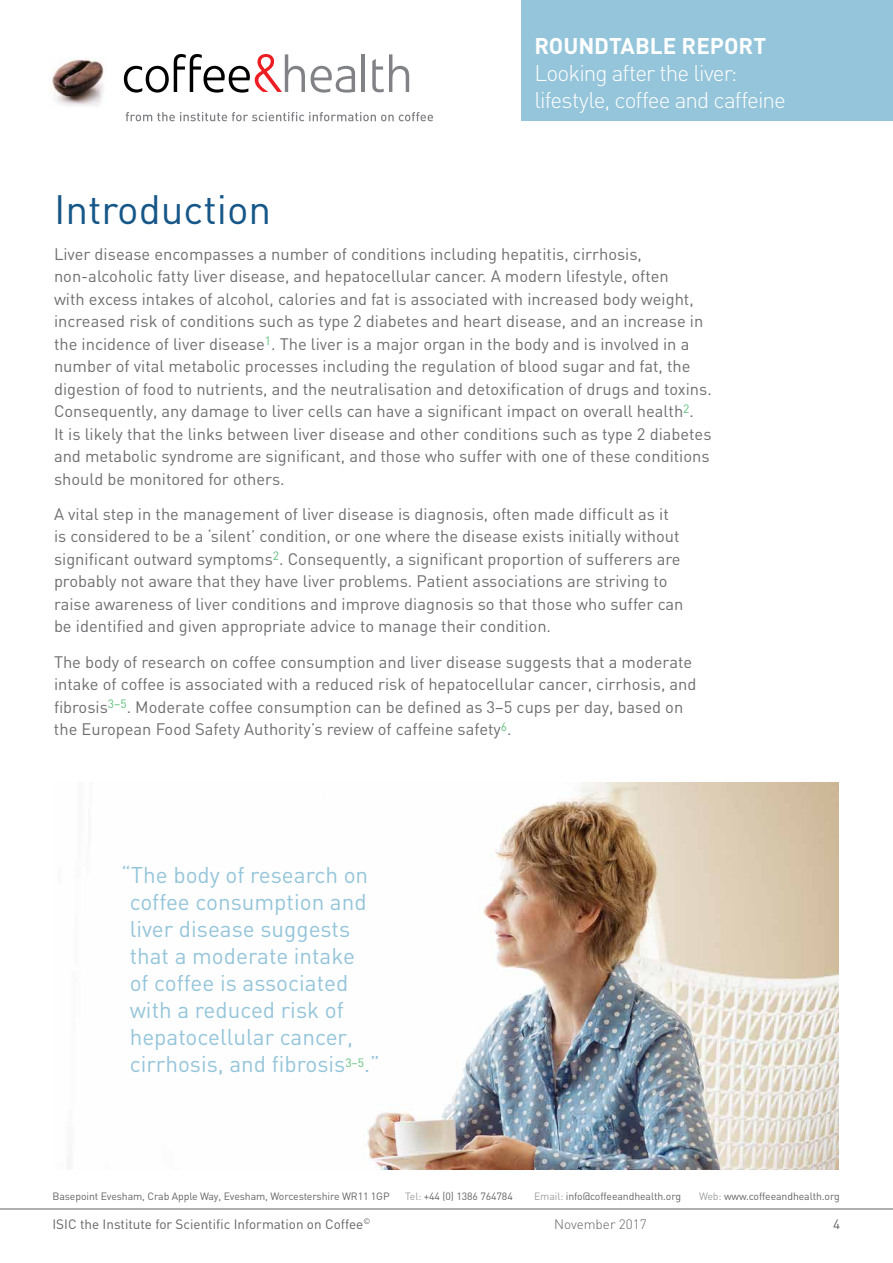
<style>
.page{position:relative;width:893px;height:1263px;background:#fff}
.page>*{position:absolute;margin:0;border:0;box-sizing:border-box;transform-origin:0 0}
.t1{font:40.5px "DIN";color:#165788}
.t2{font:22.5px/27px "DIN";color:#95c5da}
.t3{font:300 22.5px/27px "DIN";letter-spacing:-.04em;color:#fff}
.t4{font:700 22.5px "DIN";letter-spacing:-.005em;color:#fff}
.t5{font:16.5px/22.5px "DIN";color:#6d6e71}
.t6{font:13.5px "DIN";color:#636466}
.t7{font:300 13.5px "DIN";color:#636466}
.t8{font:10.5px "DIN";letter-spacing:-.01em;color:#636466}
.s1{color:#9d9fa2}
</style>
<div class="page">
<hr style="left:0;top:1209px;width:893px;height:1px;background:#636466">
<div style="left:522px;top:0;width:371px;height:121px;background:#95c5da"></div>
<svg style="left:124px;top:54px;width:181px;height:39px"></svg>
<svg style="left:311px;top:66px;width:44px;height:27px"></svg>
<hr style="left:362px;top:54px;width:3px;height:38px;background:#808285">
<svg style="left:372px;top:54px;width:37px;height:38px"></svg>
<img style="left:50px;top:58px;width:54px;height:48px">
<svg style="left:126px;top:112px;width:307px;height:9px"></svg>
<img style="left:367px;top:782px;width:472px;height:387px">
<h2 class="t4" style="left:534px;top:31px;width:233px">ROUNDTABLE REPORT</h2>
<h2 class="t3" style="left:534px;top:59px;width:253px">Looking after the liver: lifestyle, coffee and caffeine</h2>
<h1 class="t1" style="left:54px;top:184px;width:219px">Introduction</h1>
<p class="t5" style="left:54px;top:242px;width:659px">Liver disease encompasses a number of conditions including hepatitis, cirrhosis, non-alcoholic fatty liver disease, and hepatocellular cancer. A modern lifestyle, often<br>with excess intakes of alcohol, calories and fat is associated with increased body weight, increased risk of conditions such as type 2 diabetes and heart disease, and an increase in the incidence of liver disease<sup>1</sup>. The liver is a major organ in the body and is involved in a number of vital metabolic processes including the regulation of blood sugar and fat, the digestion of food to nutrients, and the neutralisation and detoxification of drugs and toxins.<br>Consequently, any damage to liver cells can have a significant impact on overall health<sup>2</sup>.<br>It is likely that the links between liver disease and other conditions such as type 2 diabetes and metabolic syndrome are significant, and those who suffer with one of these conditions should be monitored for others.</p>
<p class="t5" style="left:54px;top:502px;width:631px">A vital step in the management of liver disease is diagnosis, often made difficult as it is considered to be a ‘silent’ condition, or one where the disease exists initially without significant outward symptoms<sup>2</sup>. Consequently, a significant proportion of sufferers are probably not aware that they have liver problems. Patient associations are striving to raise awareness of liver conditions and improve diagnosis so that those who suffer can be identified and given appropriate advice to manage their condition.</p>
<p class="t5" style="left:54px;top:650px;width:644px">The body of research on coffee consumption and liver disease suggests that a moderate intake of coffee is associated with a reduced risk of hepatocellular cancer, cirrhosis, and fibrosis<sup>3–5</sup>. Moderate coffee consumption can be defined as 3–5 cups per day, based on the European Food Safety Authority’s review of caffeine safety<sup>6</sup>.</p>
<h2 class="t2" style="left:130px;top:860px;width:252px;text-indent:-9px">“The body of research on coffee consumption and liver disease suggests that a moderate intake<br>of coffee is associated with a reduced risk of hepatocellular cancer, cirrhosis, and fibrosis<sup>3–5</sup>.”</h2>
<p class="t8" style="left:53px;top:1190px;width:339px">Basepoint Evesham, Crab Apple Way, Evesham, Worcestershire WR11 1GP</p>
<p class="t8" style="left:405px;top:1190px;width:109px"><span class="s1">Tel:</span> +44 (0) 1386 764784</p>
<p class="t8" style="left:534px;top:1190px;width:148px"><span class="s1">Email:</span> info@coffeeandhealth.org</p>
<p class="t8" style="left:699px;top:1190px;width:142px"><span class="s1">Web:</span> www.coffeeandhealth.org</p>
<p class="t6" style="left:53px;top:1215px;width:319px">ISIC the Institute for Scientific Information on Coffee<sup>©</sup></p>
<p class="t7" style="left:554px;top:1215px;width:94px">November 2017</p>
<p class="t6" style="left:833px;top:1215px;width:9px">4</p>
</div>
